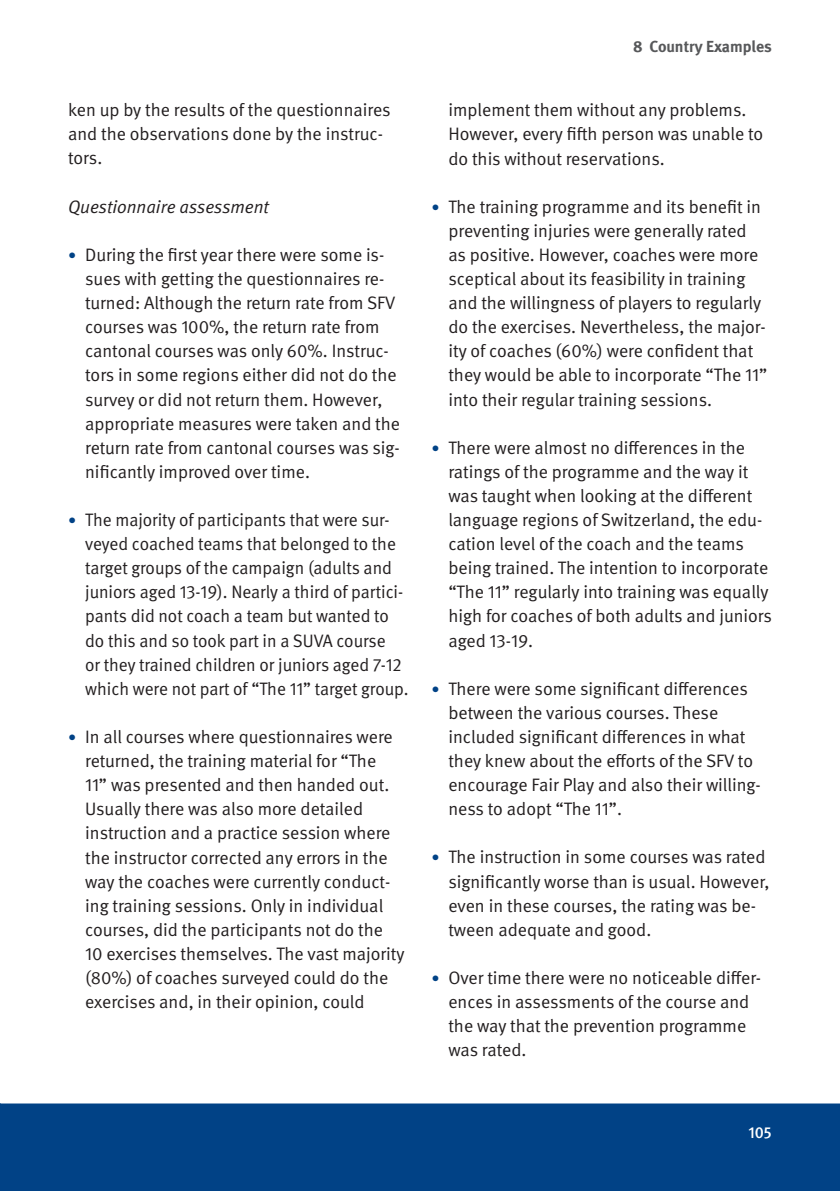
<style>
.page{position:relative;width:840px;height:1191px;background:#fff}
.page>*{position:absolute;margin:0;border:0;box-sizing:border-box;transform-origin:0 0}
.t1{font:18px/24.2px "DGUV Meta";color:#231f20}
.t2{font:italic 18px "DGUV Meta";color:#231f20}
.t3{font:700 16px "DGUV Meta";color:#57585a}
.t4{font:500 16px "DGUV Meta";color:#fff}
.s1{font-size:16px;color:#014286}
</style>
<div class="page">
<div style="left:1px;top:1103px;width:838px;height:88px;background:#014286"></div>
<svg style="left:0;top:1103px;width:1px;height:88px"></svg>
<p class="t1" style="left:68px;top:98px;width:324px">ken up by the results of the questionnaires and the observations done by the instruc&shy;tors.</p>
<p class="t2" style="left:68px;top:196px;width:202px">Questionnaire assessment</p>
<p class="t1" style="left:85px;top:243px;width:316px;text-indent:-17px"><span class="s1">•</span> During the first year there were some is&shy;sues with getting the questionnaires re&shy;turned: Although the return rate from SFV courses was 100%, the return rate from cantonal courses was only 60%. Instruc&shy;tors in some regions either did not do the survey or did not return them. However, appropriate measures were taken and the return rate from cantonal courses was sig&shy;nificantly improved over time.</p>
<p class="t1" style="left:85px;top:508px;width:325px;text-indent:-17px"><span class="s1">•</span> The majority of participants that were sur&shy;veyed coached teams that belonged to the target groups of the campaign (adults and juniors aged 13-19). Nearly a third of partici&shy;pants did not coach a team but wanted to do this and so took part in a SUVA course<br>or they trained children or juniors aged 7-12 which were not part of “The 11” target group.</p>
<p class="t1" style="left:85px;top:725px;width:320px;text-indent:-17px"><span class="s1">•</span> In all courses where questionnaires were returned, the training material for “The<br>11” was presented and then handed out.<br>Usually there was also more detailed instruction and a practice session where the instructor corrected any errors in the way the coaches were currently conduct&shy;ing training sessions. Only in individual courses, did the participants not do the 10 exercises themselves. The vast majority (80%) of coaches surveyed could do the exercises and, in their opinion, could</p>
<p class="t3" style="left:633px;top:37px;width:140px">8 Country Examples</p>
<p class="t1" style="left:448px;top:98px;width:316px">implement them without any problems.<br>However, every fifth person was unable to do this without reservations.</p>
<p class="t1" style="left:448px;top:195px;width:320px;text-indent:-17px"><span class="s1">•</span> The training programme and its benefit in preventing injuries were generally rated as positive. However, coaches were more sceptical about its feasibility in training and the willingness of players to regularly do the exercises. Nevertheless, the major&shy;ity of coaches (60%) were confident that they would be able to incorporate “The 11” into their regular training sessions.</p>
<p class="t1" style="left:448px;top:436px;width:325px;text-indent:-17px"><span class="s1">•</span> There were almost no differences in the ratings of the programme and the way it was taught when looking at the different language regions of Switzerland, the edu&shy;cation level of the coach and the teams being trained. The intention to incorporate “The 11” regularly into training was equally high for coaches of both adults and juniors aged 13-19.</p>
<p class="t1" style="left:448px;top:677px;width:314px;text-indent:-17px"><span class="s1">•</span> There were some significant differences between the various courses. These included significant differences in what they knew about the efforts of the SFV to encourage Fair Play and also their willing&shy;ness to adopt “The 11”.</p>
<p class="t1" style="left:448px;top:845px;width:322px;text-indent:-17px"><span class="s1">•</span> The instruction in some courses was rated significantly worse than is usual. However, even in these courses, the rating was be&shy;tween adequate and good.</p>
<p class="t1" style="left:448px;top:966px;width:314px;text-indent:-17px"><span class="s1">•</span> Over time there were no noticeable differ&shy;ences in assessments of the course and the way that the prevention programme was rated.</p>
<p class="t4" style="left:748px;top:1123px;width:25px">105</p>
</div>
